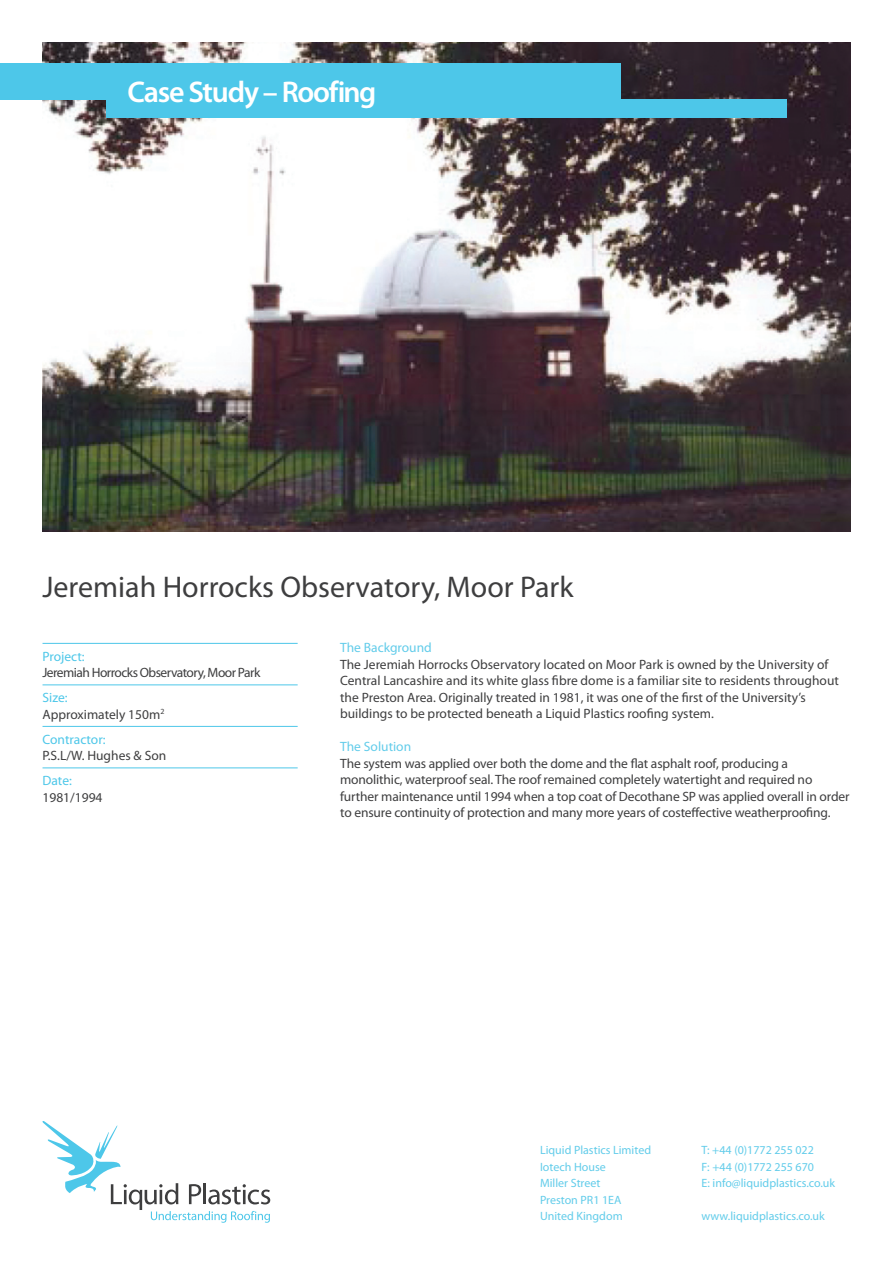
<style>
.page{position:relative;width:893px;height:1263px;background:#fff}
.page>*{position:absolute;margin:0;border:0;box-sizing:border-box;transform-origin:0 0}
.t1{font:30px "Myriad Pro";color:#3e3e3f}
.t2{font:600 30px "Myriad Pro";letter-spacing:-.04em;color:#fff}
.t3{font:13.5px/16.5px "Myriad Pro";letter-spacing:-.01em;color:#3e3e3f}
.t4{font:13.5px "Myriad Pro";letter-spacing:-.04em;color:#3e3e3f}
.t5{font:13.5px "Myriad Pro";color:#4dc7e9}
.t6{font:13.5px "Myriad Pro";color:#62ccea}
.t7{font:12px "Myriad Pro";color:#62ccea}
</style>
<div class="page">
<img style="left:43px;top:43px;width:807px;height:488px">
<div style="left:106px;top:100px;width:681px;height:18px;background:#4dc7e9"></div>
<div style="left:0;top:64px;width:620px;height:36px;background:#4dc7e9"></div>
<svg style="left:42px;top:1121px;width:228px;height:102px"></svg>
<hr style="left:43px;top:643px;width:255px;height:1px;background:#4dc7e9">
<hr style="left:43px;top:684px;width:255px;height:1px;background:#4dc7e9">
<hr style="left:43px;top:726px;width:255px;height:1px;background:#4dc7e9">
<hr style="left:43px;top:767px;width:255px;height:1px;background:#4dc7e9">
<p class="t2" style="left:128px;top:73px;width:250px">Case Study – Roofing</p>
<p class="t1" style="left:43px;top:568px;width:533px">Jeremiah Horrocks Observatory, Moor Park</p>
<p class="t5" style="left:43px;top:648px;width:44px">Project:</p>
<p class="t4" style="left:43px;top:664px;width:219px">Jeremiah Horrocks Observatory, Moor Park</p>
<p class="t5" style="left:43px;top:689px;width:27px">Size:</p>
<p class="t3" style="left:43px;top:706px;width:123px">Approximately 150m<sup>2</sup></p>
<p class="t5" style="left:43px;top:731px;width:65px">Contractor:</p>
<p class="t3" style="left:43px;top:747px;width:125px">P.S.L/W. Hughes &amp; Son</p>
<p class="t5" style="left:43px;top:772px;width:31px">Date:</p>
<p class="t3" style="left:43px;top:789px;width:62px">1981/1994</p>
<p class="t6" style="left:340px;top:639px;width:93px">The Background</p>
<p class="t3" style="left:340px;top:656px;width:500px">The Jeremiah Horrocks Observatory located on Moor Park is owned by the University of Central Lancashire and its white glass fibre dome is a familiar site to residents throughout the Preston Area. Originally treated in 1981, it was one of the first of the University’s buildings to be protected beneath a Liquid Plastics roofing system.</p>
<p class="t6" style="left:340px;top:738px;width:73px">The Solution</p>
<p class="t3" style="left:340px;top:755px;width:511px">The system was applied over both the dome and the flat asphalt roof, producing a monolithic, waterproof seal. The roof remained completely watertight and required no further maintenance until 1994 when a top coat of Decothane SP was applied overall in order to ensure continuity of protection and many more years of costeffective weatherproofing.</p>
<p class="t7" style="left:540px;top:1143px;width:113px">Liquid Plastics Limited</p>
<p class="t7" style="left:540px;top:1159px;width:67px">Iotech House</p>
<p class="t7" style="left:540px;top:1176px;width:62px">Miller Street</p>
<p class="t7" style="left:540px;top:1192px;width:83px">Preston PR1 1EA</p>
<p class="t7" style="left:540px;top:1209px;width:84px">United Kingdom</p>
<p class="t7" style="left:702px;top:1143px;width:114px">T: +44 (0)1772 255 022</p>
<p class="t7" style="left:702px;top:1159px;width:114px">F: +44 (0)1772 255 670</p>
<p class="t7" style="left:702px;top:1176px;width:135px">E: info@liquidplastics.co.uk</p>
<p class="t7" style="left:702px;top:1209px;width:125px">www.liquidplastics.co.uk</p>
</div>
